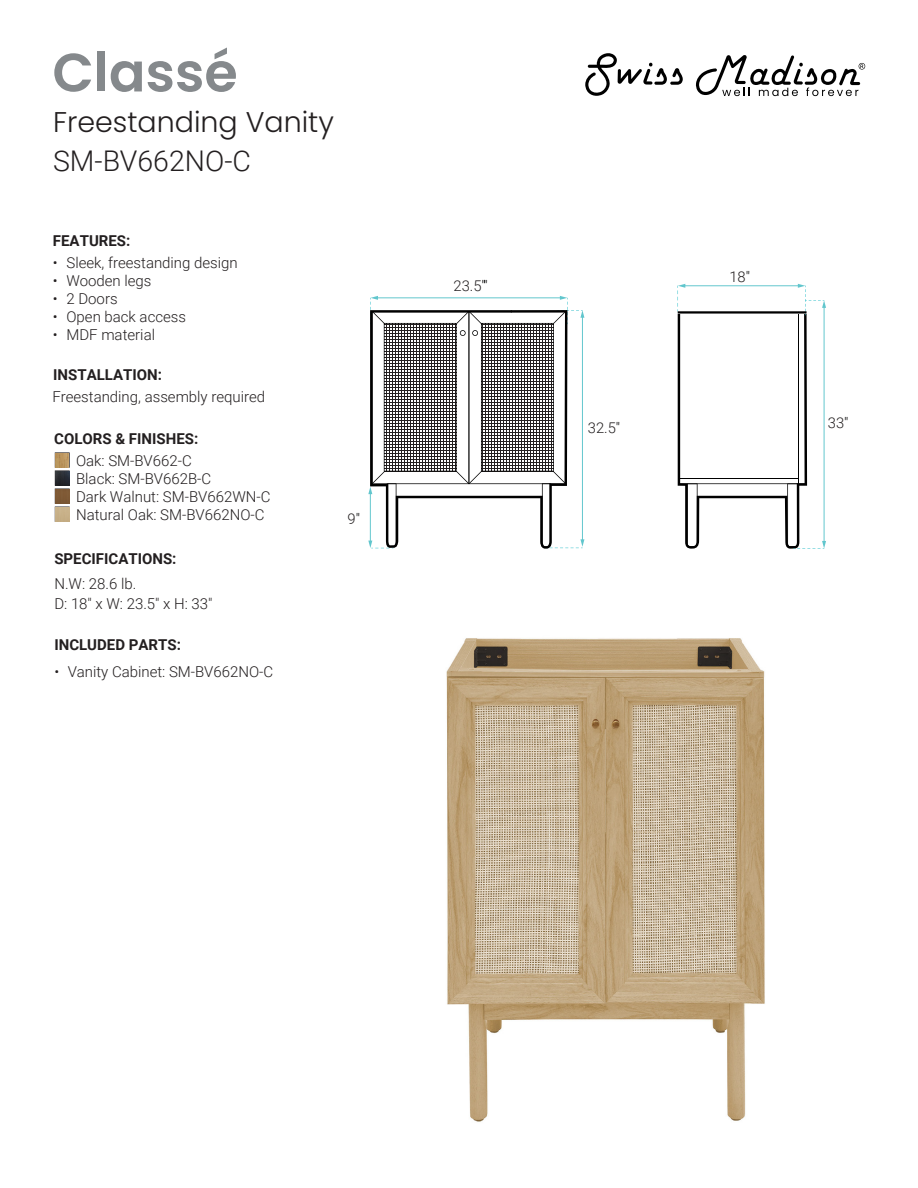
<style>
.page{position:relative;width:918px;height:1188px;background:#fff}
.page>*{position:absolute;margin:0;border:0;box-sizing:border-box;transform-origin:0 0}
.t1{font:600 54px "Poppins";color:#85898c}
.t2{font:300 28.5px "Poppins";color:#231f20}
.t3{font:300 28.5px "Roboto";color:#231f20}
.t4{font:300 15px/18px "Roboto";color:#231f20}
.t5{font:700 15px "Roboto";color:#231f20}
.t6{font:300 14.7px "Roboto";color:#231f20}
.s1{color:#000}
</style>
<div class="page">
<img style="left:55px;top:453px;width:14px;height:14px">
<img style="left:55px;top:471px;width:14px;height:14px">
<img style="left:55px;top:489px;width:14px;height:14px">
<div style="left:55px;top:507px;width:14px;height:15px;background:#c3ab82"></div>
<img style="left:55px;top:507px;width:14px;height:14px">
<svg style="left:585px;top:53px;width:98px;height:43px"></svg>
<svg style="left:696px;top:55px;width:169px;height:41px"></svg>
<img style="left:446px;top:638px;width:319px;height:484px">
<svg style="left:368px;top:296px;width:216px;height:253px"></svg>
<svg style="left:677px;top:290px;width:1px;height:24px"></svg>
<svg style="left:678px;top:284px;width:148px;height:265px"></svg>
<hr style="left:678px;top:311px;width:129px;height:3px;background:#000">
<h1 class="t1" style="left:52px;top:41px;width:187px">Classé</h1>
<h2 class="t2" style="left:53px;top:105px;width:282px">Freestanding Vanity</h2>
<h2 class="t3" style="left:53px;top:141px;width:199px">SM-BV662NO-C</h2>
<p class="t5" style="left:53px;top:230px;width:79px">FEATURES:</p>
<p class="t4" style="left:53px;top:253px;width:186px">• Sleek, freestanding design</p>
<p class="t4" style="left:53px;top:271px;width:100px">• Wooden legs</p>
<p class="t4" style="left:53px;top:289px;width:66px">• 2 Doors</p>
<p class="t4" style="left:53px;top:307px;width:135px">• Open back access</p>
<p class="t4" style="left:53px;top:325px;width:104px">• MDF material</p>
<p class="t5" style="left:53px;top:364px;width:110px">INSTALLATION:</p>
<p class="t4" style="left:52px;top:387px;width:214px">Freestanding, assembly required</p>
<p class="t5" style="left:54px;top:428px;width:146px">COLORS &amp; FINISHES:</p>
<p class="t4" style="left:76px;top:451px;width:196px">Oak: SM-BV662-C<br>Black: SM-BV662B-C<br>Dark Walnut: SM-BV662WN-C<br>Natural Oak: SM-BV662NO-C</p>
<p class="t5" style="left:54px;top:548px;width:124px">SPECIFICATIONS:</p>
<p class="t4" style="left:54px;top:573px;width:160px;line-height:19.5px">N.W: 28.6 lb.<br>D: 18" x W: 23.5" x H: 33"</p>
<p class="t5" style="left:54px;top:634px;width:128px">INCLUDED PARTS:</p>
<p class="t4" style="left:54px;top:662px;width:220px">• Vanity Cabinet: SM-BV662NO-C</p>
<p class="t6" style="left:348px;top:508px;width:14px">9<span class="s1">"</span></p>
<p class="t6" style="left:454px;top:275px;width:36px">23.5<span class="s1">""</span></p>
<p class="t6" style="left:588px;top:417px;width:34px">32.5<span class="s1">"</span></p>
<p class="t6" style="left:729px;top:266px;width:22px">18<span class="s1">"</span></p>
<p class="t6" style="left:828px;top:413px;width:22px">33<span class="s1">"</span></p>
</div>
